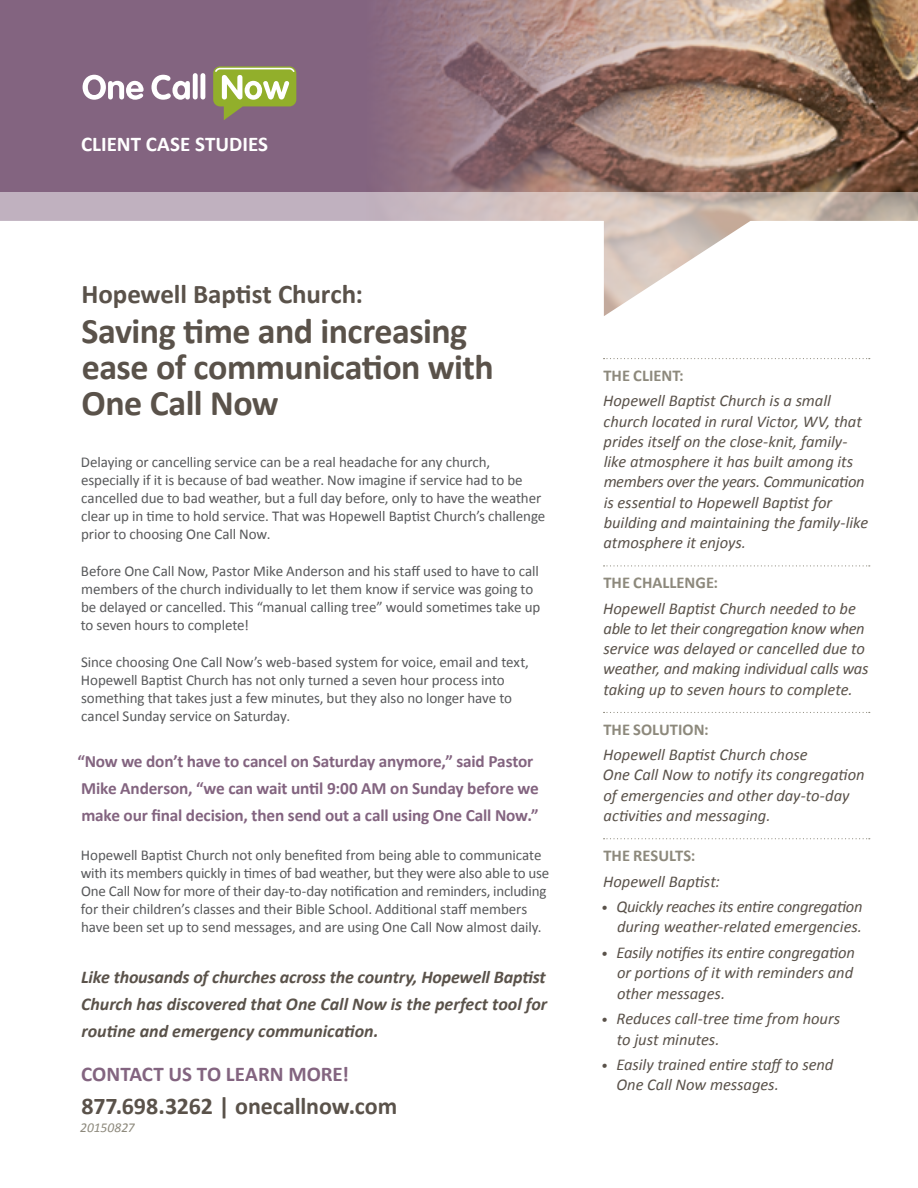
<style>
.page{position:relative;width:918px;height:1188px;background:#fff}
.page>*{position:absolute;margin:0;border:0;box-sizing:border-box;transform-origin:0 0}
.t1{font:700 36px/36px "Calibri";letter-spacing:-.015em;color:#5a524a}
.t2{font:700 27px "Calibri";letter-spacing:-.005em;color:#5a524a}
.t3{font:700 24px "Calibri";letter-spacing:-.005em;color:#5a524a}
.t4{font:700 21px "Calibri";color:#836480}
.t5{font:700 21px "Calibri";color:#fff}
.t6{font:italic 700 18px/27px "Calibri";color:#5a524a;text-align:justify}
.t7{font:700 17.25px/27px "Calibri";letter-spacing:-.01em;color:#836480}
.t8{font:italic 16.5px/20.2px "Calibri";letter-spacing:-.005em;color:#5a524a}
.t9{font:700 16.5px "Calibri";letter-spacing:.005em;color:#8d897c}
.t10{font:15px/18px "Calibri";letter-spacing:-.01em;color:#58595b}
.t11{font:italic 13.5px "Calibri";color:#8d897c}
.s1{font-size:13.5px}
</style>
<div class="page">
<div style="left:0;top:0;width:366px;height:192px;background:#836480"></div>
<img style="left:366px;top:0;width:552px;height:192px">
<svg style="left:0;top:192px;width:918px;height:29px;background:#c6b6b8"></svg>
<svg style="left:603px;top:221px;width:147px;height:95px"></svg>
<svg style="left:604px;top:358px;width:266px;height:1px"></svg>
<svg style="left:604px;top:565px;width:266px;height:1px"></svg>
<svg style="left:604px;top:712px;width:266px;height:1px"></svg>
<svg style="left:604px;top:838px;width:266px;height:1px"></svg>
<svg style="left:151px;top:75px;width:39px;height:25px"></svg>
<div style="left:193px;top:73px;width:5px;height:26px;background:#fff;border-radius:3px"></div>
<div style="left:200px;top:73px;width:5px;height:26px;background:#fff;border-radius:3px"></div>
<svg style="left:83px;top:75px;width:61px;height:25px"></svg>
<svg style="left:213px;top:66px;width:83px;height:54px"></svg>
<h3 class="t5" style="left:81px;top:131px;width:189px">CLIENT CASE STUDIES</h3>
<h2 class="t2" style="left:81px;top:277px;width:283px">Hopewell Baptist Church:</h2>
<h1 class="t1" style="left:81px;top:313px;width:414px">Saving time and increasing ease of communication with<br>One Call Now</h1>
<p class="t10" style="left:81px;top:453px;width:466px">Delaying or cancelling service can be a real headache for any church, especially if it is because of bad weather. Now imagine if service had to be cancelled due to bad weather, but a full day before, only to have the weather clear up in time to hold service. That was Hopewell Baptist Church’s challenge prior to choosing One Call Now.</p>
<p class="t10" style="left:81px;top:562px;width:461px">Before One Call Now, Pastor Mike Anderson and his staff used to have to call members of the church individually to let them know if service was going to be delayed or cancelled. This “manual calling tree” would sometimes take up to seven hours to complete!</p>
<p class="t10" style="left:81px;top:653px;width:449px">Since choosing One Call Now’s web-based system for voice, email and text, Hopewell Baptist Church has not only turned a seven hour process into something that takes just a few minutes, but they also no longer have to cancel Sunday service on Saturday.</p>
<p class="t7" style="left:77px;top:748px;width:463px">“Now we don’t have to cancel on Saturday anymore,” said Pastor<br>Mike Anderson, “we can wait until 9:00 AM on Sunday before we make our final decision, then send out a call using One Call Now.”</p>
<p class="t10" style="left:81px;top:846px;width:470px">Hopewell Baptist Church not only benefited from being able to communicate with its members quickly in times of bad weather, but they were also able to use One Call Now for more of their day-to-day notification and reminders, including for their children’s classes and their Bible School. Additional staff members have been set up to send messages, and are using One Call Now almost daily.</p>
<p class="t6" style="left:81px;top:963px;width:468px">Like thousands of churches across the country, Hopewell Baptist Church has discovered that One Call Now is the perfect tool for routine and emergency communication.</p>
<h3 class="t4" style="left:81px;top:1060px;width:269px">CONTACT US TO LEARN MORE!</h3>
<h3 class="t3" style="left:82px;top:1091px;width:317px">877.698.3262 | onecallnow.com</h3>
<p class="t11" style="left:80px;top:1118px;width:56px">20150827</p>
<p class="t9" style="left:603px;top:365px;width:82px">THE CLIENT:</p>
<p class="t8" style="left:603px;top:390px;width:267px">Hopewell Baptist Church is a small church located in rural Victor, WV, that prides itself on the close-knit, family&shy;like atmosphere it has built among its members over the years. Communication is essential to Hopewell Baptist for building and maintaining the family-like atmosphere it enjoys.</p>
<p class="t9" style="left:603px;top:572px;width:116px">THE CHALLENGE:</p>
<p class="t8" style="left:603px;top:597px;width:267px">Hopewell Baptist Church needed to be able to let their congregation know when service was delayed or cancelled due to weather, and making individual calls was taking up to seven hours to complete.</p>
<p class="t9" style="left:603px;top:719px;width:107px">THE SOLUTION:</p>
<p class="t8" style="left:603px;top:744px;width:263px">Hopewell Baptist Church chose<br>One Call Now to notify its congregation of emergencies and other day-to-day activities and messaging.</p>
<p class="t9" style="left:603px;top:845px;width:94px">THE RESULTS:</p>
<p class="t8" style="left:603px;top:870px;width:118px">Hopewell Baptist:</p>
<p class="t8" style="left:601px;top:896px;width:263px;text-align:right"><span class="s1">•</span> Quickly reaches its entire congregation during weather-related emergencies.</p>
<p class="t8" style="left:617px;top:942px;width:239px;text-align:justify;text-indent:-16px"><span class="s1">•</span> Easily notifies its entire congregation or portions of it with reminders and other messages.</p>
<p class="t8" style="left:617px;top:1008px;width:225px;text-indent:-16px"><span class="s1">•</span> Reduces call-tree time from hours to just minutes.</p>
<p class="t8" style="left:616px;top:1054px;width:219px;text-indent:-15px"><span class="s1">•</span> Easily trained entire staff to send<br>One Call Now messages.</p>
</div>
